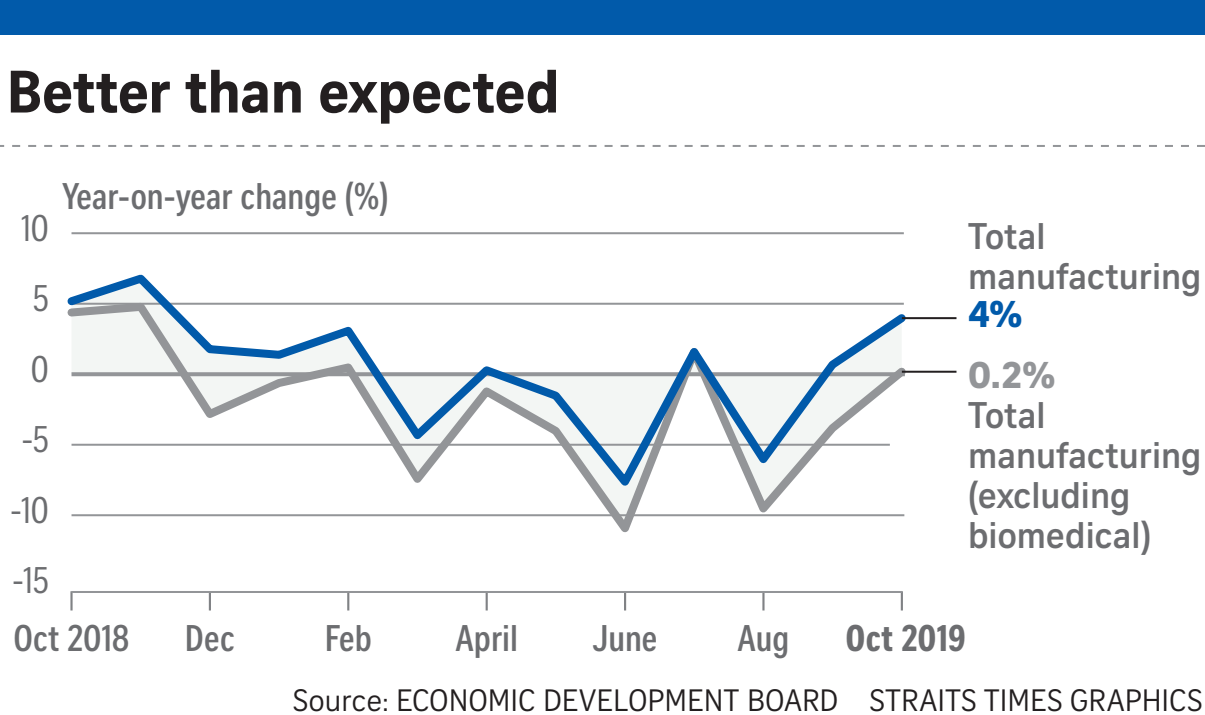
<style>
.page{position:relative;width:1205px;height:715px;background:#fff}
.page>*{position:absolute;margin:0;border:0;box-sizing:border-box;transform-origin:0 0}
.t1{font:700 58px "Curator Serp Text";letter-spacing:-.01em;color:#231f20}
.t2{font:700 36px/40px "Curator Head ST Semi";color:#6c6d70}
.t3{font:700 36px "Curator Head Cond ST Semi";color:#6c6d70}
.t4{font:36px "Curator Head Cond ST Regular";color:#6c6d70}
.t5{font:36px "Curator Head Cond ST Bold";color:#6c6d70}
.t6{font:700 36px "Curator Head ST Extra";color:#939598}
.t7{font:700 36px "Curator Head ST Extra";color:#015aaa}
.t8{font:30px "Curator Serp Text";letter-spacing:.01em;color:#231f20}
</style>
<div class="page">
<div style="left:0;top:0;width:1204px;height:34px;background:#015aaa"></div>
<svg style="left:0;top:145px;width:1204px;height:2px"></svg>
<hr style="left:71px;top:232px;width:832px;height:2px;background:#939598">
<svg style="left:900px;top:591px;width:2px;height:19px"></svg>
<svg style="left:209px;top:592px;width:2px;height:18px"></svg>
<hr style="left:70px;top:591px;width:3px;height:19px;background:#808285">
<svg style="left:347px;top:592px;width:2px;height:18px"></svg>
<svg style="left:485px;top:592px;width:2px;height:18px"></svg>
<svg style="left:624px;top:592px;width:2px;height:18px"></svg>
<svg style="left:762px;top:592px;width:2px;height:18px"></svg>
<hr style="left:71px;top:590px;width:830px;height:2px;background:#939598">
<svg style="left:71px;top:504px;width:834px;height:29px"></svg>
<svg style="left:67px;top:278px;width:845px;height:226px"></svg>
<hr style="left:901px;top:370px;width:55px;height:2px;background:#231f20">
<hr style="left:901px;top:317px;width:55px;height:2px;background:#231f20">
<h1 class="t1" style="left:7px;top:57px;width:554px">Better than expected</h1>
<p class="t4" style="left:21px;top:208px;width:29px">10</p>
<p class="t3" style="left:62px;top:176px;width:327px">Year-on-year change (%)</p>
<p class="t4" style="left:33px;top:279px;width:18px">5</p>
<p class="t4" style="left:31px;top:349px;width:19px">0</p>
<p class="t4" style="left:22px;top:420px;width:29px">-5</p>
<p class="t4" style="left:11px;top:490px;width:40px">-10</p>
<p class="t4" style="left:12px;top:561px;width:38px">-15</p>
<p class="t2" style="left:968px;top:216px;width:235px">Total manufacturing</p>
<p class="t7" style="left:968px;top:292px;width:55px">4%</p>
<p class="t6" style="left:968px;top:353px;width:88px">0.2%</p>
<p class="t2" style="left:968px;top:394px;width:235px">Total manufacturing (excluding biomedical)</p>
<p class="t3" style="left:13px;top:618px;width:118px">Oct 2018</p>
<p class="t3" style="left:185px;top:618px;width:51px">Dec</p>
<p class="t3" style="left:325px;top:618px;width:49px">Feb</p>
<p class="t3" style="left:455px;top:618px;width:64px">April</p>
<p class="t3" style="left:592px;top:618px;width:66px">June</p>
<p class="t3" style="left:737px;top:618px;width:53px">Aug</p>
<p class="t5" style="left:845px;top:618px;width:122px">Oct 2019</p>
<p class="t8" style="left:293px;top:682px;width:910px">Source: ECONOMIC DEVELOPMENT BOARD STRAITS TIMES GRAPHICS</p>
</div>
